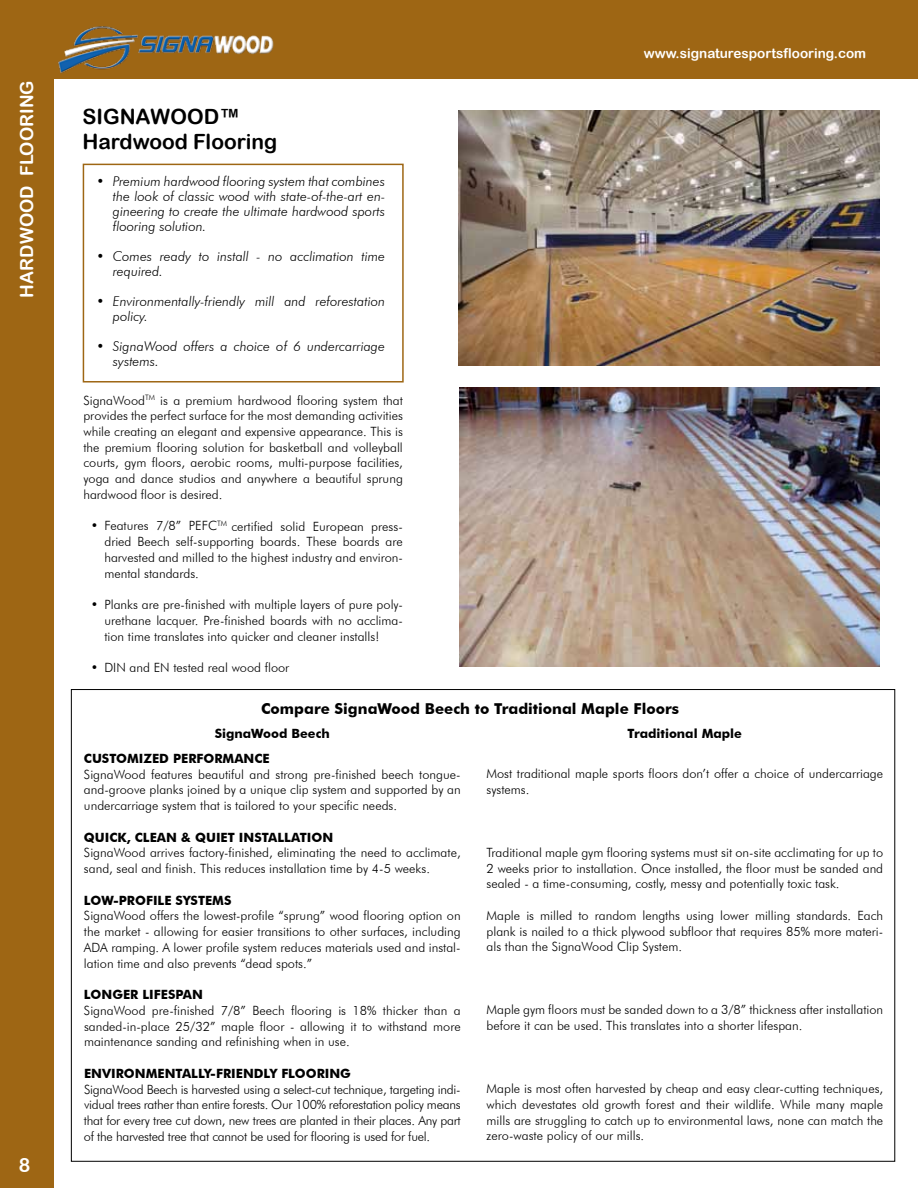
<style>
.page{position:relative;width:918px;height:1188px;background:#fff}
.page>*{position:absolute;margin:0;border:0;box-sizing:border-box;transform-origin:0 0}
.t1{font:21px/25.2px "Arial Rounded MT Bold";color:#000}
.t2{font:19.5px "Arial Rounded MT Bold";color:#fff}
.t3{font:18px "Arial Rounded MT Bold";color:#fff}
.t4{font:700 15px "Futura BT";color:#000}
.t5{font:italic 300 13.5px/15px "Futura BT";color:#000}
.t6{font:13.5px "Arial Rounded MT Bold";color:#fff}
.t7{font:300 12.75px/15.8px "Futura BT";color:#000;text-align:justify}
.t8{font:700 12.75px/24.8px "Futura BT";color:#000}
</style>
<div class="page">
<div style="left:0;top:0;width:918px;height:79px;background:#9e6614"></div>
<div style="left:0;top:0;width:54px;height:1188px;background:#9e6614"></div>
<img style="left:58px;top:26px;width:216px;height:47px">
<img style="left:459px;top:111px;width:421px;height:254px">
<div style="left:83px;top:164px;width:321px;height:219px;border:2px solid #9e6614"></div>
<img style="left:459px;top:387px;width:420px;height:280px">
<h3 class="t3" style="left:16px;top:298px;width:219px;rotate:-90deg">HARDWOOD FLOORING</h3>
<h2 class="t2" style="left:19px;top:1154px;width:13px">8</h2>
<h1 class="t1" style="left:82px;top:104px;width:196px">SIGNAWOOD™<br>Hardwood Flooring</h1>
<p class="t5" style="left:113px;top:174px;width:274px;text-align:justify;text-indent:-16px">• Premium hardwood flooring system that combines the look of classic wood with state-of-the-art en&shy;gineering to create the ultimate hardwood sports flooring solution.</p>
<p class="t5" style="left:113px;top:249px;width:274px;text-indent:-16px">• Comes ready to install - no acclimation time required.</p>
<p class="t5" style="left:113px;top:294px;width:274px;text-indent:-16px">• Environmentally-friendly mill and reforestation policy.</p>
<p class="t5" style="left:113px;top:339px;width:274px;text-indent:-17px">• SignaWood offers a choice of 6 undercarriage systems.</p>
<p class="t7" style="left:83px;top:392px;width:321px">SignaWood<sup>TM</sup> is a premium hardwood flooring system that provides the perfect surface for the most demanding activities while creating an elegant and expensive appearance. This is the premium flooring solution for basketball and volleyball courts, gym floors, aerobic rooms, multi-purpose facilities, yoga and dance studios and anywhere a beautiful sprung hardwood floor is desired.</p>
<p class="t7" style="left:104px;top:518px;width:300px;text-indent:-14px">• Features 7/8” PEFC<sup>TM</sup> certified solid European press&shy;dried Beech self-supporting boards. These boards are harvested and milled to the highest industry and environ&shy;mental standards.</p>
<p class="t7" style="left:104px;top:597px;width:300px;text-indent:-14px">• Planks are pre-finished with multiple layers of pure poly&shy;urethane lacquer. Pre-finished boards with no acclima&shy;tion time translates into quicker and cleaner installs!</p>
<p class="t7" style="left:91px;top:660px;width:200px">• DIN and EN tested real wood floor</p>
<p class="t6" style="left:644px;top:45px;width:224px">www.signaturesportsflooring.com</p>
<p class="t4" style="left:261px;top:699px;width:419px">Compare SignaWood Beech to Traditional Maple Floors</p>
<p class="t8" style="left:628px;top:721px;width:116px">Traditional Maple</p>
<p class="t7" style="left:486px;top:766px;width:398px">Most traditional maple sports floors don’t offer a choice of undercarriage systems.</p>
<p class="t8" style="left:84px;top:721px;width:247px;text-indent:131px">SignaWood Beech<br>CUSTOMIZED PERFORMANCE</p>
<p class="t7" style="left:84px;top:766px;width:378px">SignaWood features beautiful and strong pre-finished beech tongue&shy;and-groove planks joined by a unique clip system and supported by an undercarriage system that is tailored to your specific needs.</p>
<p class="t8" style="left:84px;top:825px;width:251px">QUICK, CLEAN &amp; QUIET INSTALLATION</p>
<p class="t7" style="left:84px;top:845px;width:378px">SignaWood arrives factory-finished, eliminating the need to acclimate, sand, seal and finish. This reduces installation time by 4-5 weeks.</p>
<p class="t8" style="left:84px;top:888px;width:149px">LOW-PROFILE SYSTEMS</p>
<p class="t7" style="left:84px;top:908px;width:378px">SignaWood offers the lowest-profile “sprung” wood flooring option on the market - allowing for easier transitions to other surfaces, including ADA ramping. A lower profile system reduces materials used and instal&shy;lation time and also prevents “dead spots.”</p>
<p class="t8" style="left:84px;top:982px;width:120px">LONGER LIFESPAN</p>
<p class="t7" style="left:84px;top:1002px;width:378px">SignaWood pre-finished 7/8” Beech flooring is 18% thicker than a sanded-in-place 25/32” maple floor - allowing it to withstand more maintenance sanding and refinishing when in use.</p>
<p class="t8" style="left:84px;top:1061px;width:269px">ENVIRONMENTALLY-FRIENDLY FLOORING</p>
<p class="t7" style="left:84px;top:1081px;width:378px">SignaWood Beech is harvested using a select-cut technique, targeting indi&shy;vidual trees rather than entire forests. Our 100% reforestation policy means that for every tree cut down, new trees are planted in their places. Any part of the harvested tree that cannot be used for flooring is used for fuel.</p>
<p class="t7" style="left:486px;top:844px;width:398px">Traditional maple gym flooring systems must sit on-site acclimating for up to 2 weeks prior to installation. Once installed, the floor must be sanded and sealed - a time-consuming, costly, messy and potentially toxic task.</p>
<p class="t7" style="left:487px;top:907px;width:398px">Maple is milled to random lengths using lower milling standards. Each plank is nailed to a thick plywood subfloor that requires 85% more materi&shy;als than the SignaWood Clip System.</p>
<p class="t7" style="left:487px;top:1002px;width:398px">Maple gym floors must be sanded down to a 3/8” thickness after installation before it can be used. This translates into a shorter lifespan.</p>
<p class="t7" style="left:487px;top:1081px;width:398px">Maple is most often harvested by cheap and easy clear-cutting techniques, which devestates old growth forest and their wildlife. While many maple mills are struggling to catch up to environmental laws, none can match the zero-waste policy of our mills.</p>
</div>
